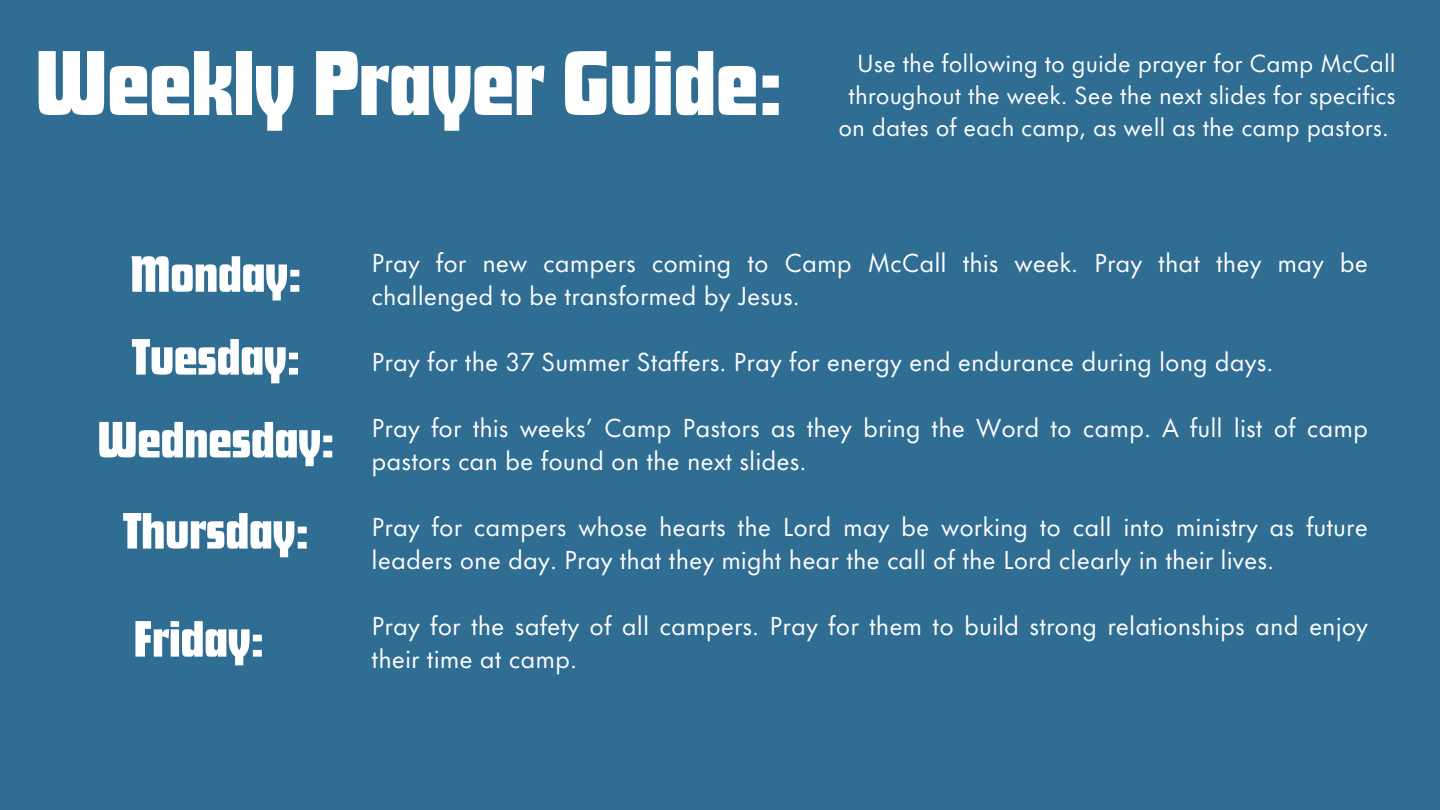
<style>
.page{position:relative;width:1440px;height:810px;background:#306d93}
.page>*{position:absolute;margin:0;border:0;box-sizing:border-box;transform-origin:0 0}
.t1{font:900 95.9px "Futura Now Display";color:#fff}
.t2{font:900 53.3px "Futura Now Display";color:#fff}
.t3{font:24px/33px "Futura Now Text";color:#fff}
.t4{font:22.9px "Futura Now Text";color:#fff}
</style>
<div class="page">
<h1 class="t1" style="left:36px;top:21px;width:749px">Weekly Prayer Guide:</h1>
<p class="t4" style="left:857px;top:50px;width:540px">Use the following to guide prayer for Camp McCall</p>
<p class="t4" style="left:849px;top:82px;width:549px">throughout the week. See the next slides for specifics</p>
<p class="t4" style="left:838px;top:114px;width:552px">on dates of each camp, as well as the camp pastors.</p>
<h2 class="t2" style="left:131px;top:240px;width:173px">Monday:</h2>
<h2 class="t2" style="left:132px;top:323px;width:170px">Tuesday:</h2>
<h2 class="t2" style="left:98px;top:405px;width:239px">Wednesday:</h2>
<h2 class="t2" style="left:123px;top:496px;width:188px">Thursday:</h2>
<h2 class="t2" style="left:134px;top:605px;width:132px">Friday:</h2>
<p class="t3" style="left:372px;top:247px;width:998px">Pray for new campers coming to Camp McCall this week. Pray that they may be challenged to be transformed by Jesus.</p>
<p class="t3" style="left:372px;top:346px;width:903px">Pray for the 37 Summer Staffers. Pray for energy end endurance during long days.</p>
<p class="t3" style="left:372px;top:412px;width:998px">Pray for this weeks’ Camp Pastors as they bring the Word to camp. A full list of camp pastors can be found on the next slides.</p>
<p class="t3" style="left:372px;top:511px;width:998px">Pray for campers whose hearts the Lord may be working to call into ministry as future leaders one day. Pray that they might hear the call of the Lord clearly in their lives.</p>
<p class="t3" style="left:372px;top:610px;width:998px">Pray for the safety of all campers. Pray for them to build strong relationships and enjoy their time at camp.</p>
</div>
